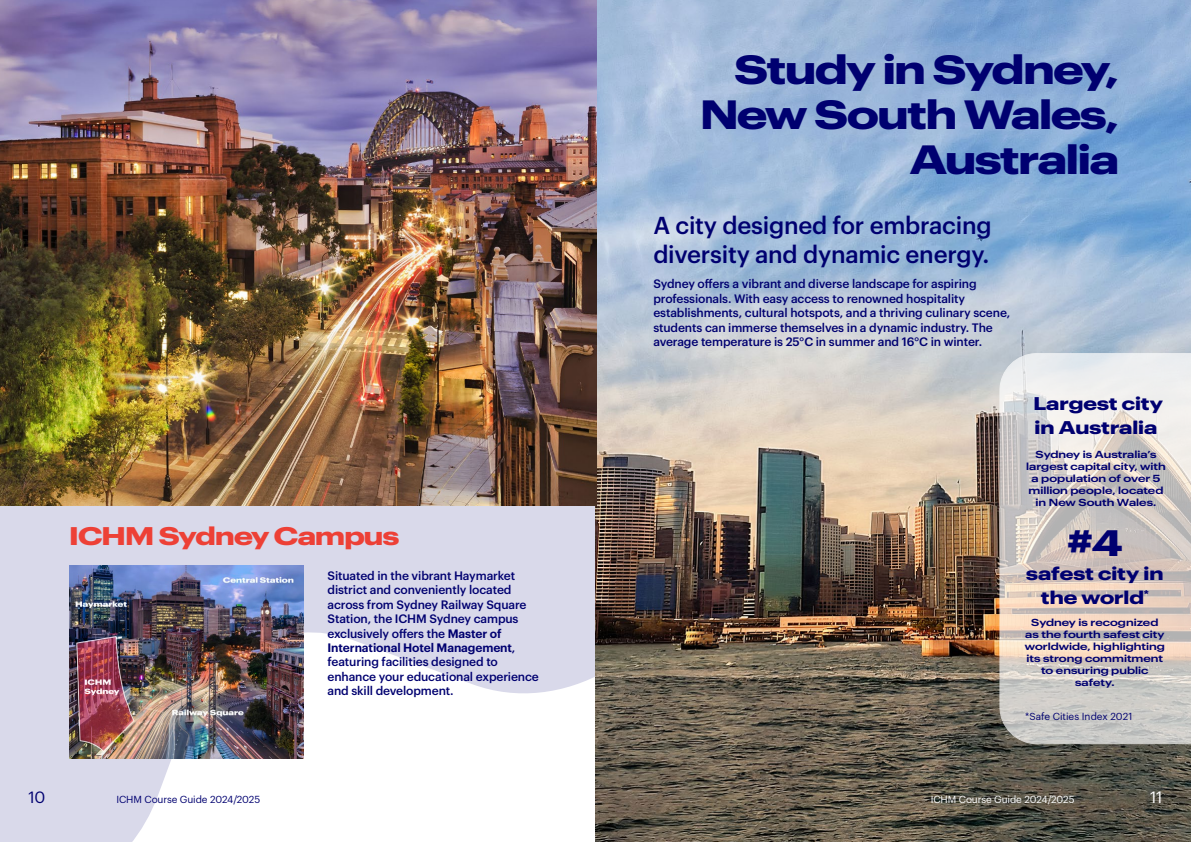
<style>
.page{position:relative;width:1191px;height:842px;background:#fff}
.page>*{position:absolute;margin:0;border:0;box-sizing:border-box;transform-origin:0 0}
.t1{font:700 40px/45px "Graphik Wide";letter-spacing:-.03em;color:#000070;text-align:right}
.t2{font:700 36px "Graphik Wide";color:#000070}
.t3{font:700 25px "Graphik Wide";letter-spacing:-.03em;color:#ed4036}
.t4{font:500 24px/28.8px "Graphik";letter-spacing:-.01em;color:#000070}
.t5{font:700 18px/24px "Graphik Wide";color:#000070;text-align:center}
.t6{font:16px "Graphik";color:#000070}
.t7{font:16px "Graphik";color:#fff}
.t8{font:500 12px/14.4px "Graphik";letter-spacing:-.01em;color:#000070}
.t9{font:600 10px/12px "Graphik Wide";letter-spacing:.005em;color:#000070;text-align:center}
.t10{font:10px "Graphik";letter-spacing:-.01em;color:#000070}
.t11{font:10px "Graphik";letter-spacing:-.01em;color:#fff}
.s1{font-weight:600}
</style>
<div class="page">
<svg style="left:0;top:505px;width:595px;height:337px;fill:#d9d9ea"></svg>
<img style="left:595px;top:0;width:596px;height:842px">
<svg style="left:999px;top:353px;width:192px;height:391px"></svg>
<img style="left:0;top:0;width:596px;height:505px">
<img style="left:70px;top:566px;width:234px;height:192px">
<h1 class="t1" style="left:700px;top:43px;width:420px">Study in Sydney,<br>New South Wales,<br>Australia</h1>
<h3 class="t3" style="left:69px;top:516px;width:332px">ICHM Sydney Campus</h3>
<p class="t8" style="left:327px;top:567px;width:213px">Situated in the vibrant Haymarket district and conveniently located across from Sydney Railway Square Station, the ICHM Sydney campus exclusively offers the <span class="s1">Master of International Hotel Management</span>, featuring facilities designed to enhance your educational experience and skill development.</p>
<h3 class="t4" style="left:653px;top:209px;width:340px">A city designed for embracing diversity and dynamic energy.</h3>
<p class="t8" style="left:653px;top:276px;width:358px">Sydney offers a vibrant and diverse landscape for aspiring professionals. With easy access to renowned hospitality establishments, cultural hotspots, and a thriving culinary scene, students can immerse themselves in a dynamic industry. The average temperature is 25°C in summer and 16°C in winter.</p>
<h3 class="t5" style="left:1033px;top:389px;width:131px;text-align:left">Largest city in Australia</h3>
<p class="t9" style="left:1026px;top:447px;width:141px">Sydney is Australia’s largest capital city, with a population of over 5 million people, located in New South Wales.</p>
<h2 class="t2" style="left:1067px;top:515px;width:57px">#4</h2>
<h3 class="t5" style="left:1026px;top:560px;width:139px">safest city in the world<sup>*</sup></h3>
<p class="t9" style="left:1025px;top:615px;width:141px">Sydney is recognized as the fourth safest city worldwide, highlighting its strong commitment to ensuring public safety.</p>
<p class="t10" style="left:1025px;top:708px;width:109px">*Safe Cities Index 2021</p>
<h3 class="t6" style="left:28px;top:785px;width:19px">10</h3>
<p class="t10" style="left:116px;top:791px;width:145px">ICHM Course Guide 2024/2025</p>
<p class="t11" style="left:930px;top:791px;width:145px">ICHM Course Guide 2024/2025</p>
<h3 class="t7" style="left:1150px;top:785px;width:14px">11</h3>
</div>
